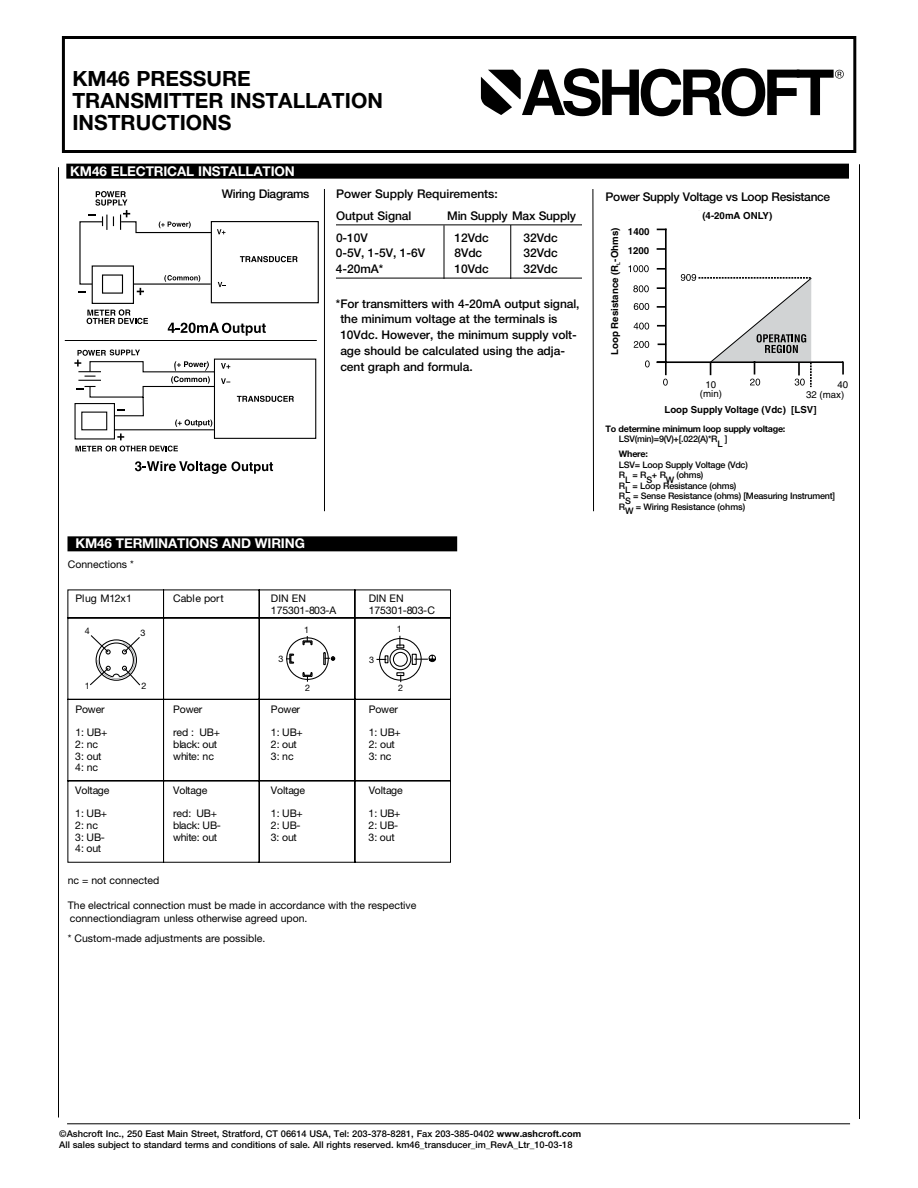
<style>
.page{position:relative;width:918px;height:1188px;background:#fff}
.page>*{position:absolute;margin:0;border:0;box-sizing:border-box;transform-origin:0 0}
.t1{font:700 21px/22.5px "Helvetica Neue LT Pro";color:#000}
.t2{font:700 13.5px "Helvetica Neue LT Pro";letter-spacing:-.01em;color:#fff}
.t3{font:500 12px/15.8px "Helvetica Neue LT Pro";letter-spacing:-.005em;color:#000}
.t4{font:500 12px "Helvetica Neue LT Pro";letter-spacing:-.025em;color:#000}
.t5{font:10.5px/12.8px "Helvetica Neue";color:#000}
.t6{font:10.5px "Helvetica Neue";letter-spacing:-.025em;color:#000}
.t7{font:700 9.6px/19.2px "Helvetica";color:#000}
.t8{font:9.6px/9.4px "Helvetica";color:#000;text-align:center}
.t9{font:500 9.3px/10.5px "Helvetica Neue LT Pro";color:#000}
.t10{font:500 9px/10.5px "Helvetica Neue LT Pro";letter-spacing:-.025em;color:#000}
.t11{font:700 9px "Helvetica Neue LT Pro";letter-spacing:-.025em;color:#000}
.t12{font:9px "Helvetica Neue";color:#000}
.s1{font-weight:700}
</style>
<div class="page">
<div style="left:62px;top:36px;width:794px;height:117px;border:3px solid #000"></div>
<svg style="left:481px;top:68px;width:363px;height:48px"></svg>
<hr style="left:58px;top:167px;width:1px;height:951px;background:#000">
<hr style="left:324px;top:189px;width:1px;height:322px;background:#000">
<hr style="left:859px;top:164px;width:1px;height:955px;background:#000">
<hr style="left:336px;top:225px;width:246px;height:1px;background:#000">
<hr style="left:336px;top:278px;width:246px;height:1px;background:#000">
<svg style="left:592px;top:189px;width:2px;height:323px"></svg>
<hr style="left:444px;top:225px;width:1px;height:54px;background:#000">
<hr style="left:510px;top:225px;width:1px;height:54px;background:#000">
<div style="left:211px;top:221px;width:108px;height:82px;border:1px solid #000"></div>
<svg style="left:78px;top:191px;width:220px;height:145px"></svg>
<svg style="left:75px;top:446px;width:103px;height:6px"></svg>
<svg style="left:74px;top:349px;width:242px;height:91px"></svg>
<svg style="left:135px;top:461px;width:138px;height:13px"></svg>
<svg style="left:645px;top:360px;width:5px;height:7px"></svg>
<svg style="left:634px;top:341px;width:15px;height:7px"></svg>
<svg style="left:634px;top:303px;width:15px;height:7px"></svg>
<svg style="left:633px;top:285px;width:16px;height:7px"></svg>
<hr style="left:665px;top:229px;width:2px;height:146px;background:#000">
<hr style="left:656px;top:361px;width:187px;height:2px;background:#000">
<svg style="left:842px;top:362px;width:2px;height:13px"></svg>
<svg style="left:629px;top:265px;width:20px;height:7px"></svg>
<svg style="left:634px;top:323px;width:15px;height:7px"></svg>
<svg style="left:663px;top:379px;width:5px;height:7px"></svg>
<svg style="left:657px;top:306px;width:8px;height:2px"></svg>
<svg style="left:657px;top:268px;width:8px;height:2px"></svg>
<svg style="left:658px;top:343px;width:7px;height:2px"></svg>
<svg style="left:657px;top:287px;width:8px;height:2px"></svg>
<svg style="left:657px;top:248px;width:8px;height:2px"></svg>
<svg style="left:657px;top:325px;width:8px;height:2px"></svg>
<svg style="left:681px;top:274px;width:132px;height:113px"></svg>
<div style="left:66px;top:164px;width:783px;height:15px;background:#000"></div>
<div style="left:68px;top:536px;width:389px;height:15px;background:#000"></div>
<hr style="left:67px;top:1123px;width:783px;height:1px;background:#000">
<svg style="left:68px;top:589px;width:383px;height:274px"></svg>
<svg style="left:89px;top:634px;width:347px;height:53px"></svg>
<hr style="left:65px;top:340px;width:252px;height:1px;background:#000">
<h1 class="t1" style="left:72px;top:66px;width:312px">KM46 PRESSURE<br>TRANSMITTER INSTALLATION<br>INSTRUCTIONS</h1>
<p class="t2" style="left:70px;top:162px;width:226px">KM46 ELECTRICAL INSTALLATION</p>
<p class="t4" style="left:222px;top:186px;width:89px">Wiring Diagrams</p>
<p class="t3" style="left:336px;top:183px;width:163px;line-height:21.8px">Power Supply Requirements:<br>Output Signal</p>
<p class="t3" style="left:447px;top:208px;width:130px">Min Supply Max Supply</p>
<p class="t3" style="left:336px;top:229px;width:33px">0-10V</p>
<p class="t3" style="left:454px;top:229px;width:36px">12Vdc</p>
<p class="t3" style="left:524px;top:229px;width:36px">32Vdc</p>
<p class="t3" style="left:336px;top:245px;width:91px">0-5V, 1-5V, 1-6V</p>
<p class="t3" style="left:454px;top:245px;width:29px">8Vdc</p>
<p class="t3" style="left:524px;top:245px;width:36px">32Vdc</p>
<p class="t3" style="left:336px;top:261px;width:49px">4-20mA*</p>
<p class="t3" style="left:454px;top:261px;width:36px">10Vdc</p>
<p class="t3" style="left:524px;top:261px;width:36px">32Vdc</p>
<p class="t3" style="left:340px;top:295px;width:241px;text-indent:-4px">*For transmitters with 4-20mA output signal, the minimum voltage at the terminals is 10Vdc. However, the minimum supply volt&shy;age should be calculated using the adja&shy;cent graph and formula.</p>
<p class="t2" style="left:75px;top:535px;width:231px">KM46 TERMINATIONS AND WIRING</p>
<p class="t5" style="left:68px;top:558px;width:67px">Connections *</p>
<p class="t5" style="left:75px;top:592px;width:58px">Plug M12x1</p>
<p class="t5" style="left:173px;top:592px;width:52px">Cable port</p>
<p class="t5" style="left:271px;top:592px;width:36px">DIN EN</p>
<p class="t5" style="left:369px;top:592px;width:36px">DIN EN</p>
<p class="t5" style="left:271px;top:604px;width:67px">175301-803-A</p>
<p class="t5" style="left:369px;top:604px;width:68px">175301-803-C</p>
<p class="t12" style="left:85px;top:626px;width:7px">4</p>
<p class="t12" style="left:141px;top:627px;width:7px">3</p>
<p class="t12" style="left:85px;top:681px;width:7px">1</p>
<p class="t12" style="left:141px;top:680px;width:7px">2</p>
<p class="t12" style="left:279px;top:654px;width:7px">3</p>
<p class="t12" style="left:304px;top:624px;width:7px">1</p>
<p class="t12" style="left:397px;top:624px;width:7px">1</p>
<p class="t12" style="left:305px;top:682px;width:7px">2</p>
<p class="t12" style="left:369px;top:654px;width:7px">3</p>
<p class="t12" style="left:398px;top:683px;width:7px">2</p>
<p class="t5" style="left:75px;top:702px;width:31px">Power</p>
<p class="t5" style="left:173px;top:702px;width:31px">Power</p>
<p class="t5" style="left:271px;top:702px;width:31px">Power</p>
<p class="t5" style="left:369px;top:702px;width:31px">Power</p>
<p class="t5" style="left:75px;top:726px;width:33px">1: UB+</p>
<p class="t5" style="left:173px;top:726px;width:48px">red : UB+</p>
<p class="t5" style="left:271px;top:726px;width:33px">1: UB+</p>
<p class="t5" style="left:369px;top:726px;width:33px">1: UB+</p>
<p class="t5" style="left:75px;top:738px;width:24px">2: nc</p>
<p class="t6" style="left:173px;top:738px;width:46px">black: out</p>
<p class="t5" style="left:271px;top:738px;width:28px">2: out</p>
<p class="t5" style="left:369px;top:738px;width:28px">2: out</p>
<p class="t5" style="left:75px;top:749px;width:28px">3: out</p>
<p class="t5" style="left:173px;top:749px;width:43px">white: nc</p>
<p class="t5" style="left:271px;top:749px;width:24px">3: nc</p>
<p class="t5" style="left:369px;top:749px;width:24px">3: nc</p>
<p class="t5" style="left:75px;top:756px;width:36px;line-height:22.4px">4: nc<br>Voltage</p>
<p class="t5" style="left:173px;top:783px;width:36px">Voltage</p>
<p class="t5" style="left:271px;top:783px;width:36px">Voltage</p>
<p class="t5" style="left:369px;top:783px;width:36px">Voltage</p>
<p class="t5" style="left:75px;top:807px;width:33px">1: UB+</p>
<p class="t5" style="left:173px;top:807px;width:45px">red: UB+</p>
<p class="t5" style="left:271px;top:807px;width:33px">1: UB+</p>
<p class="t5" style="left:369px;top:807px;width:33px">1: UB+</p>
<p class="t5" style="left:75px;top:819px;width:24px">2: nc</p>
<p class="t5" style="left:173px;top:819px;width:49px">black: UB-</p>
<p class="t5" style="left:271px;top:819px;width:31px">2: UB-</p>
<p class="t5" style="left:369px;top:819px;width:31px">2: UB-</p>
<p class="t5" style="left:75px;top:830px;width:31px">3: UB-</p>
<p class="t6" style="left:173px;top:831px;width:46px">white: out</p>
<p class="t5" style="left:271px;top:830px;width:28px">3: out</p>
<p class="t5" style="left:369px;top:830px;width:28px">3: out</p>
<p class="t5" style="left:75px;top:842px;width:28px">4: out</p>
<p class="t5" style="left:68px;top:874px;width:93px">nc = not connected</p>
<p class="t5" style="left:68px;top:899px;width:350px">The electrical connection must be made in accordance with the respective connectiondiagram unless otherwise agreed upon.</p>
<p class="t5" style="left:68px;top:932px;width:199px">* Custom-made adjustments are possible.</p>
<p class="t4" style="left:606px;top:189px;width:226px">Power Supply Voltage vs Loop Resistance</p>
<p class="t7" style="left:605px;top:355px;width:129px;rotate:-90deg">Loop Resistance (R<sub>L</sub>-Ohms)</p>
<p class="t7" style="left:628px;top:221px;width:23px">1400<br>1200</p>
<p class="t7" style="left:702px;top:206px;width:71px">(4-20mA ONLY)</p>
<p class="t8" style="left:700px;top:379px;width:24px">10 (min)</p>
<p class="t8" style="left:806px;top:379px;width:44px;line-height:10.8px;text-align:left;text-indent:31px">40<br>32 (max)</p>
<p class="t7" style="left:664px;top:400px;width:154px">Loop Supply Voltage (Vdc) [LSV]</p>
<p class="t11" style="left:605px;top:423px;width:182px">To determine minimum loop supply voltage:</p>
<p class="t10" style="left:619px;top:434px;width:100px">LSV(min)=9(V)+[.022(A)*R</p>
<p class="t10" style="left:717px;top:438px;width:7px">L</p>
<p class="t10" style="left:725px;top:434px;width:4px">]</p>
<p class="t11" style="left:619px;top:448px;width:31px">Where:</p>
<p class="t10" style="left:619px;top:459px;width:130px">LSV= Loop Supply Voltage (Vdc)<br>R</p>
<p class="t10" style="left:625px;top:474px;width:7px">L</p>
<p class="t10" style="left:666px;top:474px;width:10px">W</p>
<p class="t10" style="left:677px;top:470px;width:28px">(ohms)</p>
<p class="t10" style="left:633px;top:470px;width:16px">= R</p>
<p class="t10" style="left:652px;top:470px;width:16px">+ R</p>
<p class="t10" style="left:646px;top:474px;width:7px">S</p>
<p class="t10" style="left:625px;top:485px;width:7px">L</p>
<p class="t10" style="left:633px;top:480px;width:105px">= Loop Resistance (ohms)</p>
<p class="t10" style="left:619px;top:480px;width:8px">R</p>
<p class="t10" style="left:625px;top:495px;width:7px">S</p>
<p class="t10" style="left:633px;top:491px;width:203px">= Sense Resistance (ohms) [Measuring Instrument]</p>
<p class="t10" style="left:619px;top:491px;width:8px">R</p>
<p class="t10" style="left:625px;top:506px;width:10px">W</p>
<p class="t10" style="left:636px;top:501px;width:111px">= Wiring Resistance (ohms)</p>
<p class="t10" style="left:619px;top:501px;width:8px">R</p>
<p class="t9" style="left:59px;top:1129px;width:523px">©Ashcroft Inc., 250 East Main Street, Stratford, CT 06614 USA, Tel: 203-378-8281, Fax 203-385-0402 <span class="s1">www.ashcroft.com<br></span>All sales subject to standard terms and conditions of sale. All rights reserved. km46_transducer_im_RevA_Ltr_10-03-18</p>
</div>
